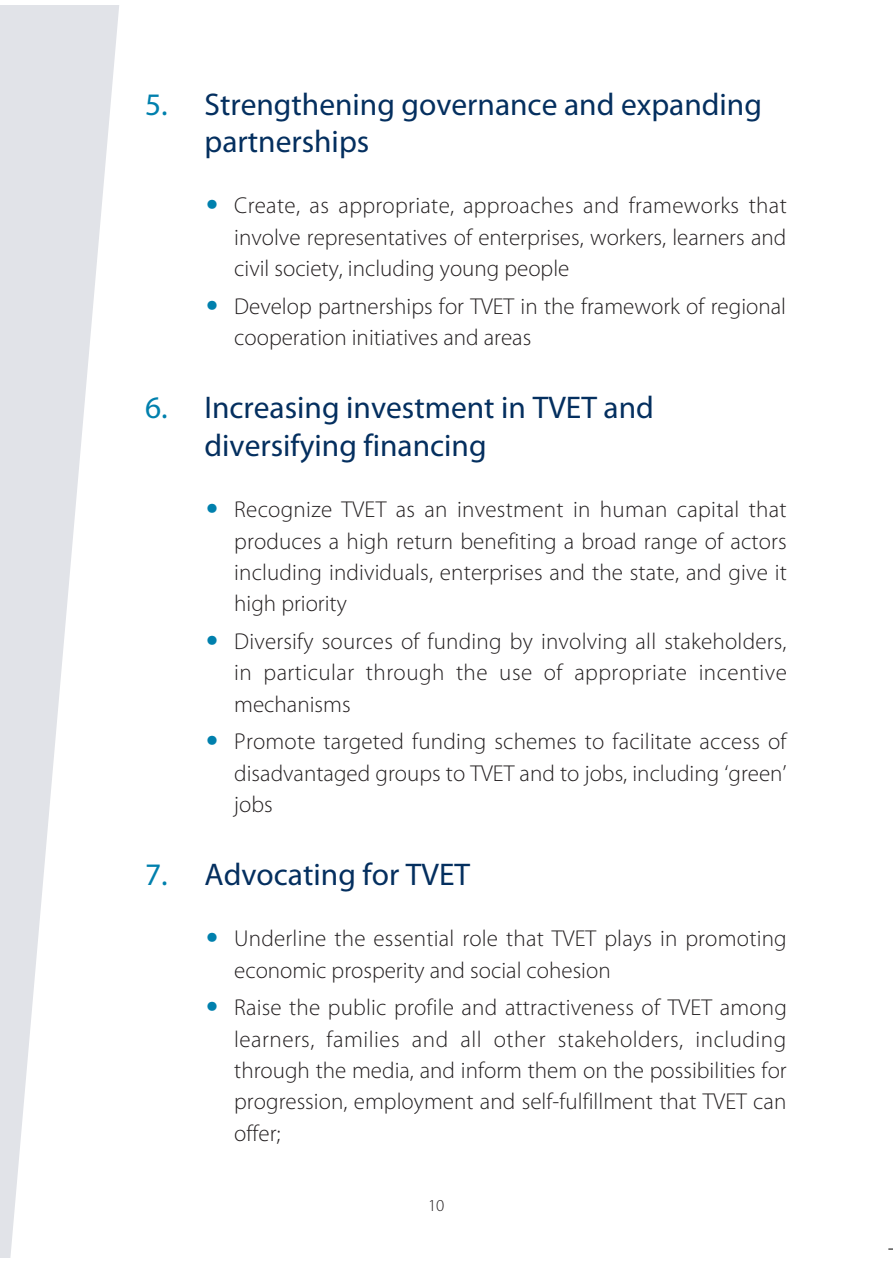
<style>
.page{position:relative;width:893px;height:1263px;background:#fff}
.page>*{position:absolute;margin:0;border:0;box-sizing:border-box;transform-origin:0 0}
.t1{font:31.5px/37.7px "Myriad Pro";color:#042f5f}
.t2{font:300 23.1px/31.5px "Myriad Pro";color:#231f20;text-align:justify}
.t3{font:300 16.8px "Myriad Pro";color:#231f20}
.s1{color:#0080ad}
</style>
<div class="page">
<svg style="left:0;top:5px;width:119px;height:1253px;fill:#e1e3e8"></svg>
<h1 class="t1" style="left:205px;top:88px;width:559px;text-indent:-59px"><span class="s1">5.</span> Strengthening governance and expanding partnerships</h1>
<p class="t2" style="left:234px;top:192px;width:554px;text-indent:-30px"><span class="s1">●</span> Create, as appropriate, approaches and frameworks that involve representatives of enterprises, workers, learners and civil society, including young people</p>
<p class="t2" style="left:234px;top:292px;width:553px;text-indent:-30px"><span class="s1">●</span> Develop partnerships for TVET in the framework of regional cooperation initiatives and areas</p>
<h1 class="t1" style="left:205px;top:391px;width:451px;text-indent:-59px"><span class="s1">6.</span> Increasing investment in TVET and diversifying financing</h1>
<p class="t2" style="left:234px;top:496px;width:554px;text-indent:-30px"><span class="s1">●</span> Recognize TVET as an investment in human capital that produces a high return benefiting a broad range of actors including individuals, enterprises and the state, and give it high priority</p>
<p class="t2" style="left:234px;top:627px;width:554px;text-indent:-30px"><span class="s1">●</span> Diversify sources of funding by involving all stakeholders, in particular through the use of appropriate incentive mechanisms</p>
<p class="t2" style="left:234px;top:727px;width:554px;text-indent:-30px"><span class="s1">●</span> Promote targeted funding schemes to facilitate access of disadvantaged groups to TVET and to jobs, including ‘green’ jobs</p>
<h1 class="t1" style="left:145px;top:858px;width:326px"><span class="s1">7.</span> Advocating for TVET</h1>
<p class="t2" style="left:234px;top:925px;width:554px;text-indent:-30px"><span class="s1">●</span> Underline the essential role that TVET plays in promoting economic prosperity and social cohesion</p>
<p class="t2" style="left:234px;top:994px;width:554px;text-indent:-30px"><span class="s1">●</span> Raise the public profile and attractiveness of TVET among learners, families and all other stakeholders, including through the media, and inform them on the possibilities for progression, employment and self-fulfillment that TVET can offer;</p>
<p class="t3" style="left:428px;top:1199px;width:18px">10</p>
</div>
